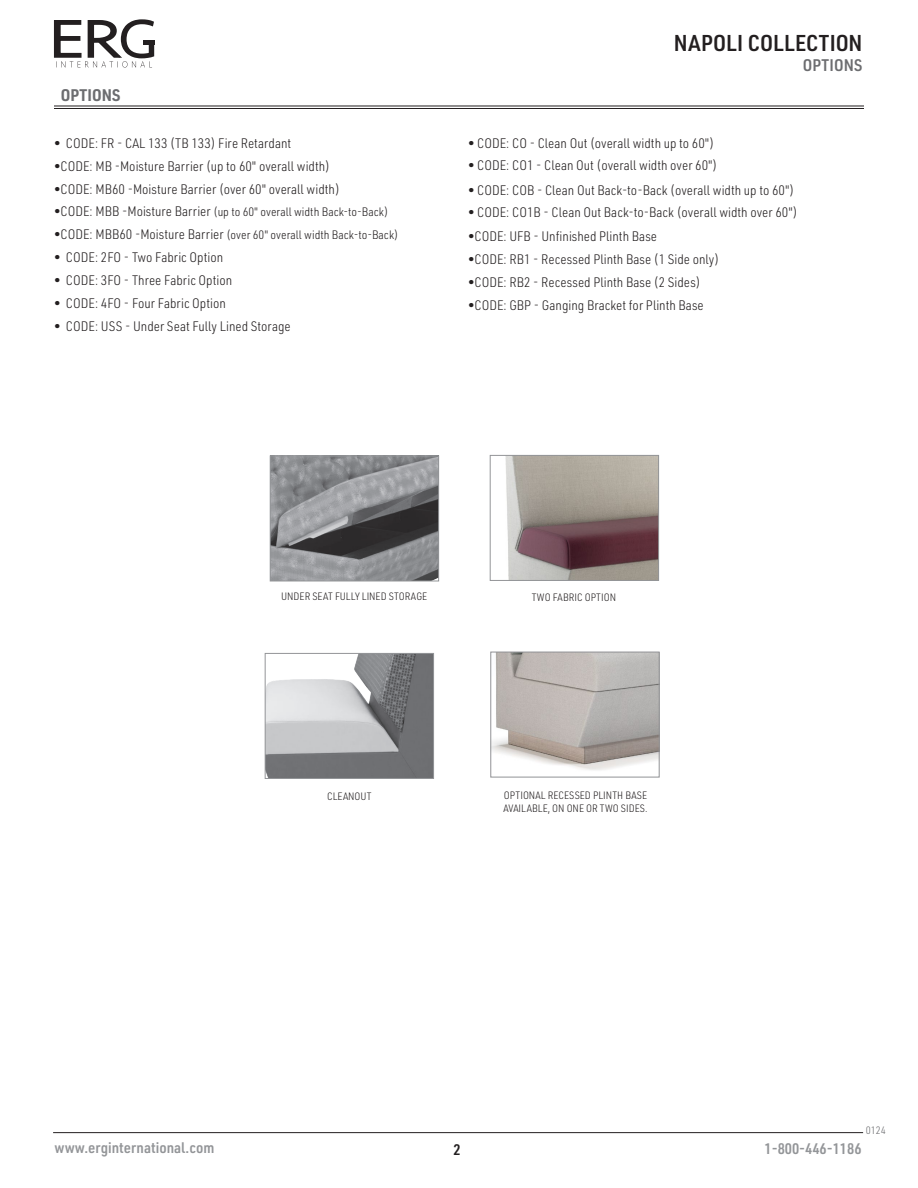
<style>
.page{position:relative;width:918px;height:1188px;background:#fff}
.page>*{position:absolute;margin:0;border:0;box-sizing:border-box;transform-origin:0 0}
.H_LT_PG_Header{font:600 22.5px "URWDIN Semi Cond";letter-spacing:.015em;color:#231f20}
.HLeftPageSubHead2{font:600 16.5px "URWDIN Semi Cond";letter-spacing:.01em;color:#6c6d70}
.NEW_Subhead_rule_below{font:700 16.5px "URWDIN Semi Cond";color:#6c6d70}
.t1{font:600 15px "URWDIN Semi Cond";color:#939598}
.t2{font:600 15px "URWDIN Semi Cond";color:#231f20}
.New_Option_Bullets{font:300 13.5px "URWDIN Semi Cond";color:#231f20}
.New_Option_Bullets-2{font:300 12px "URWDIN Semi Cond";color:#231f20}
.NEW_Callout_7_point{font:300 10.5px/12.6px "URWDIN Semi Cond";color:#231f20}
.t3{font:300 10.5px "URWDIN Semi Cond";color:#6c6d70}
.s1{font-size:13.5px}
</style>
<div class="page">
<hr style="left:53px;top:1132px;width:810px;height:1px;background:#231f20">
<svg style="left:53px;top:19px;width:102px;height:48px"></svg>
<div style="left:143px;top:40px;width:11px;height:5px;background:#231f20"></div>
<hr style="left:54px;top:106px;width:810px;height:1px;background:#231f20">
<hr style="left:54px;top:108px;width:810px;height:1px;background:#231f20">
<img style="left:272px;top:458px;width:165px;height:121px">
<div style="left:270px;top:456px;width:169px;height:125px;border:1px solid #939598"></div>
<img style="left:505px;top:457px;width:152px;height:122px">
<div style="left:490px;top:455px;width:169px;height:126px;border:1px solid #939598"></div>
<img style="left:267px;top:655px;width:165px;height:122px">
<div style="left:265px;top:653px;width:169px;height:126px;border:1px solid #939598"></div>
<img style="left:492px;top:654px;width:166px;height:116px">
<div style="left:490px;top:652px;width:170px;height:125px;border:1px solid #919295"></div>
<p class="NEW_Subhead_rule_below" style="left:61px;top:84px;width:61px">OPTIONS</p>
<p class="New_Option_Bullets" style="left:54px;top:134px;width:239px">• CODE: FR - CAL 133 (TB 133) Fire Retardant</p>
<p class="New_Option_Bullets" style="left:54px;top:157px;width:278px">•CODE: MB -Moisture Barrier (up to 60" overall width)</p>
<p class="New_Option_Bullets" style="left:54px;top:180px;width:287px">•CODE: MB60 -Moisture Barrier (over 60" overall width)</p>
<p class="New_Option_Bullets-2" style="left:54px;top:204px;width:336px"><span class="s1">•CODE: MBB -Moisture Barrier</span> (up to 60" overall width Back-to-Back)</p>
<p class="New_Option_Bullets-2" style="left:54px;top:227px;width:346px"><span class="s1">•CODE: MBB60 -Moisture Barrier</span> (over 60" overall width Back-to-Back)</p>
<p class="New_Option_Bullets" style="left:54px;top:248px;width:171px">• CODE: 2FO - Two Fabric Option</p>
<p class="New_Option_Bullets" style="left:54px;top:271px;width:180px">• CODE: 3FO - Three Fabric Option</p>
<p class="New_Option_Bullets" style="left:54px;top:294px;width:173px">• CODE: 4FO - Four Fabric Option</p>
<p class="New_Option_Bullets" style="left:54px;top:317px;width:238px">• CODE: USS - Under Seat Fully Lined Storage</p>
<p class="H_LT_PG_Header" style="left:674px;top:28px;width:190px">NAPOLI COLLECTION</p>
<p class="HLeftPageSubHead2" style="left:803px;top:54px;width:61px">OPTIONS</p>
<p class="New_Option_Bullets" style="left:468px;top:134px;width:248px">• CODE: CO - Clean Out (overall width up to 60")</p>
<p class="New_Option_Bullets" style="left:468px;top:157px;width:251px">• CODE: CO1 - Clean Out (overall width over 60")</p>
<p class="New_Option_Bullets" style="left:468px;top:181px;width:328px">• CODE: COB - Clean Out Back-to-Back (overall width up to 60")</p>
<p class="New_Option_Bullets" style="left:468px;top:203px;width:331px">• CODE: CO1B - Clean Out Back-to-Back (overall width over 60")</p>
<p class="New_Option_Bullets" style="left:468px;top:228px;width:191px">•CODE: UFB - Unfinished Plinth Base</p>
<p class="New_Option_Bullets" style="left:468px;top:251px;width:253px">•CODE: RB1 - Recessed Plinth Base (1 Side only)</p>
<p class="New_Option_Bullets" style="left:468px;top:273px;width:234px">•CODE: RB2 - Recessed Plinth Base (2 Sides)</p>
<p class="New_Option_Bullets" style="left:468px;top:296px;width:237px">•CODE: GBP - Ganging Bracket for Plinth Base</p>
<p class="NEW_Callout_7_point" style="left:281px;top:589px;width:148px">UNDER SEAT FULLY LINED STORAGE</p>
<p class="NEW_Callout_7_point" style="left:532px;top:590px;width:86px">TWO FABRIC OPTION</p>
<p class="NEW_Callout_7_point" style="left:327px;top:790px;width:46px">CLEANOUT</p>
<p class="NEW_Callout_7_point" style="left:504px;top:789px;width:145px">OPTIONAL RECESSED PLINTH BASE<br>AVAILABLE, ON ONE OR TWO SIDES.</p>
<p class="t3" style="left:866px;top:1124px;width:22px">0124</p>
<p class="t1" style="left:55px;top:1138px;width:161px">www.erginternational.com</p>
<p class="t1" style="left:765px;top:1138px;width:99px">1-800-446-1186</p>
<p class="t2" style="left:453px;top:1140px;width:9px">2</p>
</div>
